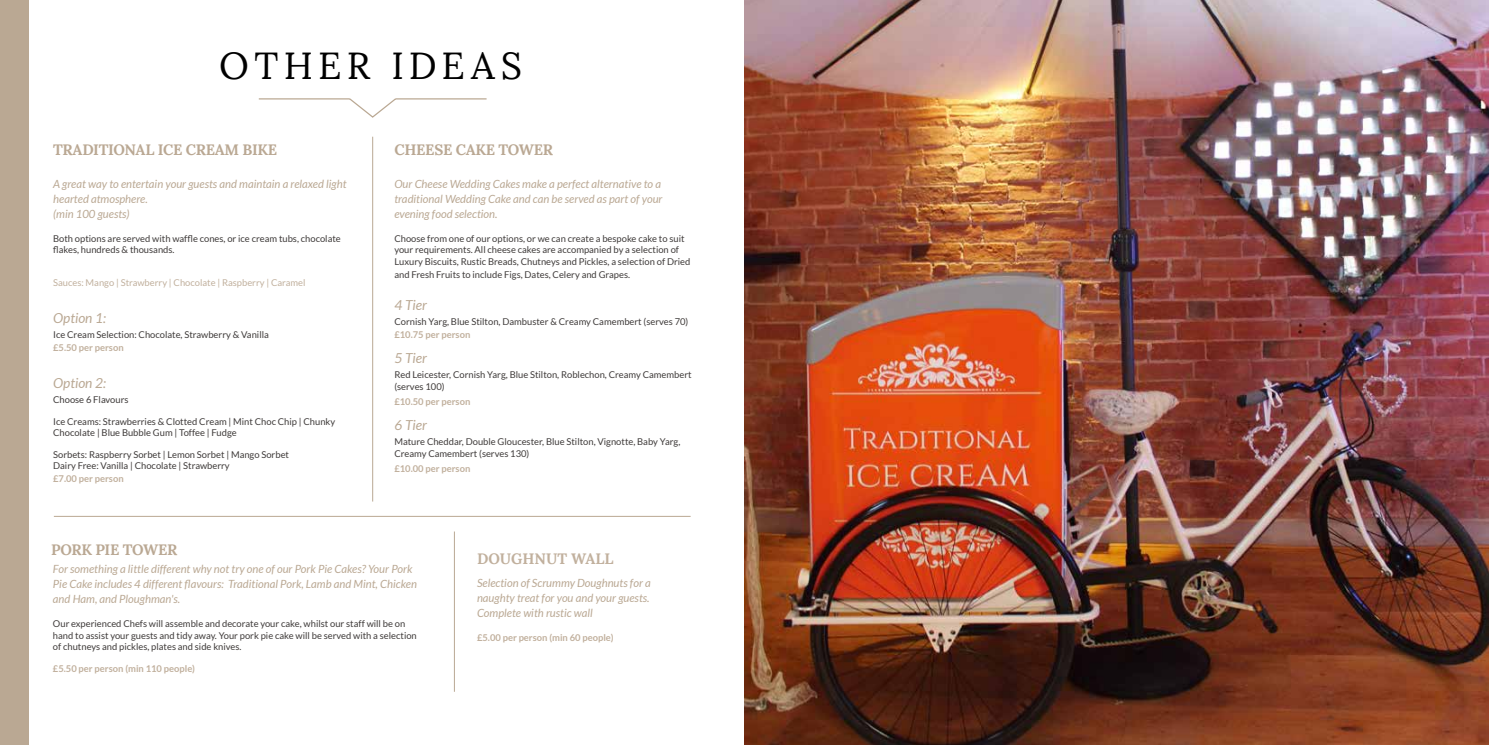
<style>
.page{position:relative;width:1489px;height:745px;background:#fff}
.page>*{position:absolute;margin:0;border:0;box-sizing:border-box;transform-origin:0 0}
.t1{font:37.5px "Lora";letter-spacing:.14em;color:#000}
.t2{font:700 15px "Lora";letter-spacing:-.02em;color:#baa893}
.t3{font:700 15px "Lora";color:#c1b09d}
.t4{font:italic 13.75px "Lato";color:#baa893}
.t5{font:italic 11.25px/15px "Lato";color:#baa893}
.t6{font:9.38px/11.2px "Lato";color:#3f3b3a}
.t7{font:700 9.38px "Lato";color:#c1b09d}
.t8{font:9.38px "Lato";color:#c1b09d}
</style>
<div class="page">
<svg style="left:258px;top:98px;width:229px;height:20px"></svg>
<img style="left:744px;top:0;width:744px;height:744px">
<div style="left:0;top:0;width:28px;height:744px;background:#baa893"></div>
<hr style="left:372px;top:137px;width:1px;height:364px;background:#baa893">
<hr style="left:454px;top:531px;width:1px;height:160px;background:#baa893">
<hr style="left:54px;top:515px;width:636px;height:1px;background:#baa893">
<h1 class="t1" style="left:219px;top:42px;width:304px">OTHER IDEAS</h1>
<h2 class="t2" style="left:53px;top:140px;width:225px">TRADITIONAL ICE CREAM BIKE</h2>
<p class="t5" style="left:53px;top:176px;width:295px">A great way to entertain your guests and maintain a relaxed light hearted atmosphere.<br>(min 100 guests)</p>
<p class="t6" style="left:53px;top:233px;width:289px">Both options are served with waffle cones, or ice cream tubs, chocolate flakes, hundreds &amp; thousands.</p>
<p class="t8" style="left:53px;top:277px;width:254px">Sauces: Mango | Strawberry | Chocolate | Raspberry | Caramel</p>
<h3 class="t4" style="left:53px;top:310px;width:54px">Option 1:</h3>
<p class="t6" style="left:53px;top:329px;width:217px">Ice Cream Selection: Chocolate, Strawberry &amp; Vanilla</p>
<p class="t7" style="left:53px;top:342px;width:72px">£5.50 per person</p>
<h3 class="t4" style="left:53px;top:375px;width:54px">Option 2:</h3>
<p class="t6" style="left:53px;top:393px;width:77px">Choose 6 Flavours</p>
<p class="t6" style="left:53px;top:415px;width:283px">Ice Creams: Strawberries &amp; Clotted Cream | Mint Choc Chip | Chunky<br>Chocolate | Blue Bubble Gum | Toffee | Fudge</p>
<p class="t6" style="left:53px;top:448px;width:237px">Sorbets: Raspberry Sorbet | Lemon Sorbet | Mango Sorbet<br>Dairy Free: Vanilla | Chocolate | Strawberry</p>
<p class="t7" style="left:53px;top:472px;width:72px">£7.00 per person</p>
<h2 class="t2" style="left:394px;top:140px;width:160px">CHEESE CAKE TOWER</h2>
<p class="t5" style="left:394px;top:176px;width:269px">Our Cheese Wedding Cakes make a perfect alternative to a traditional Wedding Cake and can be served as part of your evening food selection.</p>
<p class="t6" style="left:394px;top:233px;width:297px">Choose from one of our options, or we can create a bespoke cake to suit your requirements. All cheese cakes are accompanied by a selection of<br>Luxury Biscuits, Rustic Breads, Chutneys and Pickles, a selection of Dried</p>
<p class="t6" style="left:394px;top:269px;width:237px">and Fresh Fruits to include Figs, Dates, Celery and Grapes.</p>
<h3 class="t4" style="left:394px;top:297px;width:34px">4 Tier</h3>
<p class="t6" style="left:394px;top:316px;width:295px">Cornish Yarg, Blue Stilton, Dambuster &amp; Creamy Camembert (serves 70)</p>
<p class="t7" style="left:394px;top:329px;width:77px">£10.75 per person</p>
<h3 class="t4" style="left:394px;top:350px;width:34px">5 Tier</h3>
<p class="t6" style="left:394px;top:369px;width:299px">Red Leicester, Cornish Yarg, Blue Stilton, Roblechon, Creamy Camembert (serves 100)</p>
<p class="t7" style="left:394px;top:395px;width:77px">£10.50 per person</p>
<h3 class="t4" style="left:394px;top:417px;width:34px">6 Tier</h3>
<p class="t6" style="left:394px;top:436px;width:287px">Mature Cheddar, Double Gloucester, Blue Stilton, Vignotte, Baby Yarg,<br>Creamy Camembert (serves 130)</p>
<p class="t7" style="left:394px;top:462px;width:77px">£10.00 per person</p>
<h2 class="t2" style="left:51px;top:539px;width:128px">PORK PIE TOWER</h2>
<p class="t5" style="left:53px;top:561px;width:365px">For something a little different why not try one of our Pork Pie Cakes? Your Pork<br>Pie Cake includes 4 different flavours: Traditional Pork, Lamb and Mint, Chicken and Ham, and Ploughman's.</p>
<p class="t6" style="left:53px;top:618px;width:365px">Our experienced Chefs will assemble and decorate your cake, whilst our staff will be on hand to assist your guests and tidy away. Your pork pie cake will be served with a selection of chutneys and pickles, plates and side knives.</p>
<p class="t7" style="left:53px;top:662px;width:143px">£5.50 per person (min 110 people)</p>
<h2 class="t3" style="left:477px;top:548px;width:138px">DOUGHNUT WALL</h2>
<p class="t5" style="left:477px;top:575px;width:175px;text-align:justify">Selection of Scrummy Doughnuts for a naughty treat for you and your guests.<br>Complete with rustic wall</p>
<p class="t7" style="left:477px;top:631px;width:138px">£5.00 per person (min 60 people)</p>
</div>
